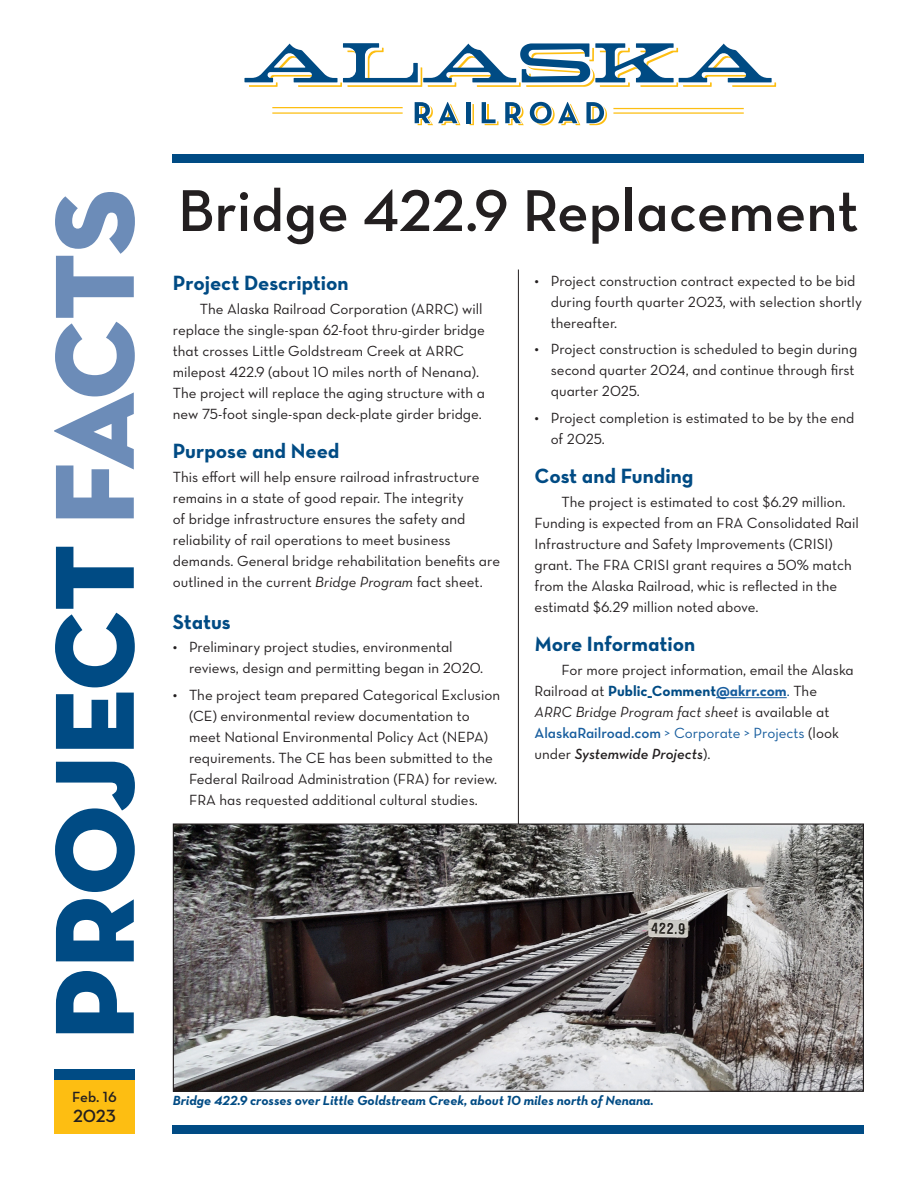
<style>
.page{position:relative;width:918px;height:1188px;background:#fff}
.page>*{position:absolute;margin:0;border:0;box-sizing:border-box;transform-origin:0 0}
.t1{font:60px "Neutra Text Demi Alt";color:#231f20}
.Subhead_2{font:21px "Neutra Text Bold Alt";color:#004b84}
.Subhead_1{font:21px "Neutra Text Bold Alt";color:#004b84}
.t2{font:18px "Neutra Text Demi Alt";color:#231f20}
.Body_text{font:15px/21px "Neutra Text Book Alt";color:#231f20}
.Subhead_2-2{font:15px/21px "Neutra Text Book Alt";color:#231f20}
.Paragraph_Style_2{font:15px/21px "Neutra Text Book Alt";color:#231f20}
.t3{font:15px "Neutra Text Demi Alt";color:#231f20}
.t4{font:13.5px "Neutra Text Bold Italic Alt";color:#004b84}
.s1{font-family:"Neutra Text Book Italic Alt"}
.s2{font-size:16.5px}
.s3{font-family:"Neutra Text Bold Alt";color:#004b84}
.s4{font-family:"Neutra Text Bold Alt";color:#175d9e}
.s5{color:#004b84}
.s6{font-family:"Neutra Text Demi Alt";color:#175d9e}
.s7{color:#175d9e}
.s8{font-family:"Neutra Text Demi Italic Alt"}
</style>
<div class="page">
<div style="left:173px;top:1126px;width:691px;height:8px;background:#004b84"></div>
<div style="left:54px;top:1080px;width:81px;height:54px;background:#fdbe12"></div>
<div style="left:54px;top:1069px;width:81px;height:11px;background:#004b84"></div>
<div style="left:173px;top:154px;width:691px;height:8px;background:#004b84"></div>
<svg style="left:470px;top:104px;width:4px;height:21px"></svg>
<svg style="left:415px;top:102px;width:45px;height:23px"></svg>
<hr style="left:467px;top:102px;width:4px;height:21px;background:#004b84">
<svg style="left:482px;top:102px;width:17px;height:23px"></svg>
<svg style="left:505px;top:102px;width:19px;height:23px"></svg>
<svg style="left:530px;top:102px;width:50px;height:23px"></svg>
<svg style="left:586px;top:102px;width:21px;height:23px"></svg>
<svg style="left:244px;top:43px;width:532px;height:44px"></svg>
<hr style="left:272px;top:107px;width:131px;height:1px;background:#fdbe12">
<hr style="left:272px;top:112px;width:131px;height:2px;background:#fdbe12">
<hr style="left:613px;top:108px;width:131px;height:1px;background:#fdbe12">
<hr style="left:613px;top:112px;width:131px;height:2px;background:#fdbe12">
<svg style="left:56px;top:971px;width:78px;height:62px"></svg>
<svg style="left:56px;top:899px;width:78px;height:62px"></svg>
<svg style="left:55px;top:762px;width:80px;height:130px"></svg>
<svg style="left:56px;top:693px;width:78px;height:56px"></svg>
<svg style="left:55px;top:547px;width:80px;height:140px"></svg>
<svg style="left:54px;top:192px;width:81px;height:326px"></svg>
<hr style="left:716px;top:697px;width:71px;height:1px;background:#175d9e">
<hr style="left:518px;top:270px;width:1px;height:625px;background:#231f20">
<img style="left:175px;top:826px;width:687px;height:264px">
<div style="left:173px;top:824px;width:691px;height:268px;border:1px solid #231f20"></div>
<p class="t1" style="left:178px;top:174px;width:682px">Bridge 422.9 Replacement</p>
<p class="Subhead_2" style="left:173px;top:270px;width:177px">Project Description</p>
<p class="Paragraph_Style_2" style="left:173px;top:298px;width:314px;text-indent:27px">The Alaska Railroad Corporation (ARRC) will replace the single-span 62-foot thru-girder bridge that crosses Little Goldstream Creek at ARRC milepost 422.9 (about 10 miles north of Nenana).<br>The project will replace the aging structure with a new 75-foot single-span deck-plate girder bridge.</p>
<p class="Subhead_2" style="left:173px;top:438px;width:168px">Purpose and Need</p>
<p class="Subhead_2-2" style="left:173px;top:466px;width:329px">This effort will help ensure railroad infrastructure remains in a state of good repair. The integrity<br>of bridge infrastructure ensures the safety and reliability of rail operations to meet business demands. General bridge rehabilitation benefits are outlined in the current <span class="s1">Bridge Program</span> fact sheet.</p>
<p class="Subhead_2" style="left:173px;top:609px;width:60px">Status</p>
<p class="Body_text" style="left:189px;top:637px;width:296px;text-indent:-16px"><span class="s2">•</span> Preliminary project studies, environmental reviews, design and permitting began in 2020.</p>
<p class="Body_text" style="left:189px;top:684px;width:313px;text-indent:-16px"><span class="s2">•</span> The project team prepared Categorical Exclusion (CE) environmental review documentation to meet National Environmental Policy Act (NEPA) requirements. The CE has been submitted to the Federal Railroad Administration (FRA) for review.<br>FRA has requested additional cultural studies.</p>
<p class="Body_text" style="left:551px;top:270px;width:313px;text-indent:-16px"><span class="s2">•</span> Project construction contract expected to be bid during fourth quarter 2023, with selection shortly thereafter.</p>
<p class="Body_text" style="left:551px;top:338px;width:308px;text-indent:-16px"><span class="s2">•</span> Project construction is scheduled to begin during second quarter 2024, and continue through first quarter 2025.</p>
<p class="Body_text" style="left:551px;top:407px;width:305px;text-indent:-16px"><span class="s2">•</span> Project completion is estimated to be by the end of 2025.</p>
<p class="Subhead_1" style="left:535px;top:463px;width:160px">Cost and Funding</p>
<p class="Body_text" style="left:535px;top:491px;width:326px;text-indent:27px">The project is estimated to cost $6.29 million.<br>Funding is expected from an FRA Consolidated Rail Infrastructure and Safety Improvements (CRISI) grant. The FRA CRISI grant requires a 50% match from the Alaska Railroad, whic is reflected in the estimatd $6.29 million noted above.</p>
<p class="Subhead_1" style="left:535px;top:631px;width:162px">More Information</p>
<p class="Body_text" style="left:535px;top:659px;width:321px;text-indent:27px">For more project information, email the Alaska Railroad at <span class="s3">Public_Comment</span><span class="s4">@akrr.com</span><span class="s5">.</span> The <span class="s1">ARRC Bridge Program fact sheet</span> is available at <span class="s6">AlaskaRailroad.com</span> <span class="s7">&gt; Corporate &gt; Projects</span> (look under <span class="s8">Systemwide Projects</span>).</p>
<p class="t3" style="left:72px;top:1088px;width:46px">Feb. 16</p>
<p class="t2" style="left:73px;top:1105px;width:44px">2023</p>
<p class="t4" style="left:173px;top:1092px;width:483px">Bridge 422.9 crosses over Little Goldstream Creek, about 10 miles north of Nenana.</p>
</div>
